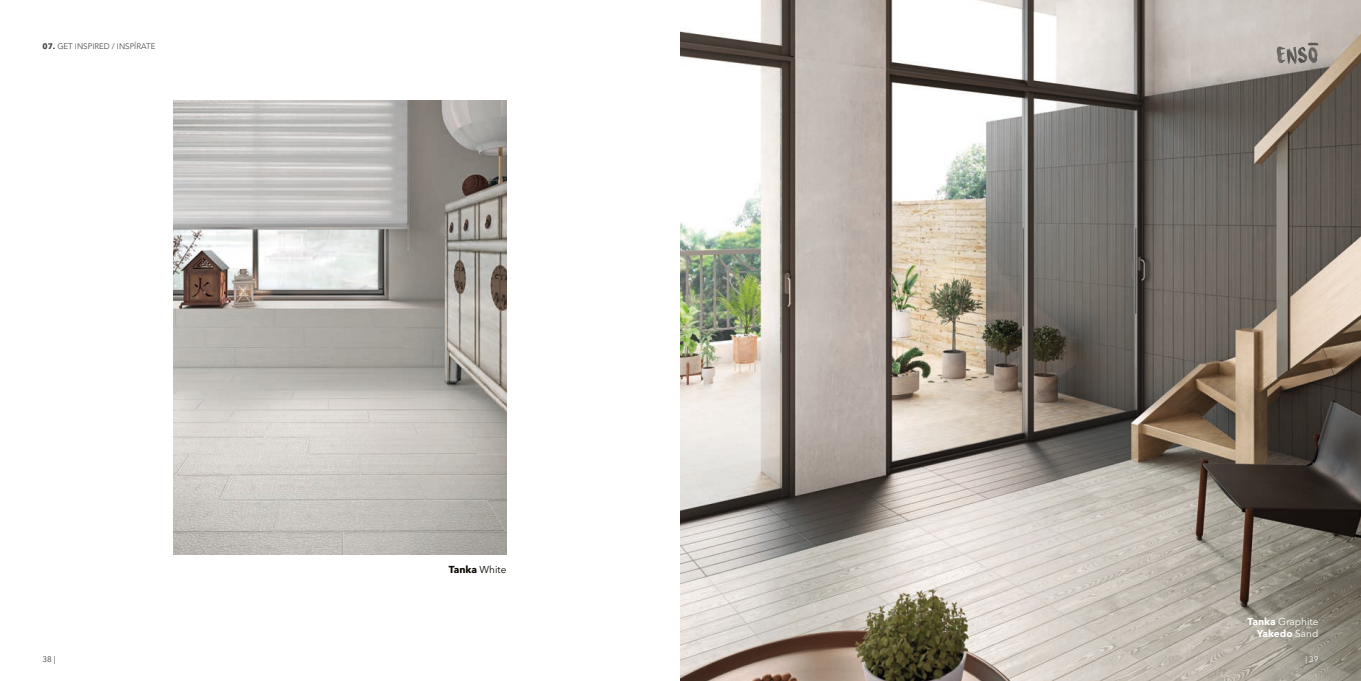
<style>
.page{position:relative;width:1361px;height:681px;background:#fff}
.page>*{position:absolute;margin:0;border:0;box-sizing:border-box;transform-origin:0 0}
.t1{font:10px/12px "Avenir Next LT Pro";color:#fff;text-align:right}
.t2{font:700 10px "Avenir Next LT Pro";letter-spacing:-.005em;color:#0b0801}
.t3{font:300 8px "Avenir LT Std";color:#3d3d3c}
.t4{font:8px "Avenir Next LT Pro";color:#3d3d3c}
.t5{font:8px "Avenir Next LT Pro";color:#fff}
.s1{font-family:"Avenir Next LT Pro";font-weight:700}
.s2{font-weight:400}
.s3{font-weight:700}
</style>
<div class="page">
<img style="left:680px;top:0;width:681px;height:680px">
<img style="left:173px;top:100px;width:334px;height:453px">
<svg style="left:1276px;top:43px;width:42px;height:21px"></svg>
<p class="t3" style="left:43px;top:41px;width:114px"><span class="s1">07.</span> GET INSPIRED / INSPÍRATE</p>
<p class="t2" style="left:449px;top:563px;width:59px">Tanka <span class="s2">White</span></p>
<p class="t1" style="left:1247px;top:615px;width:72px"><span class="s3">Tanka</span> Graphite<br><span class="s3">Yakedo</span> Sand</p>
<p class="t4" style="left:43px;top:654px;width:15px">38 |</p>
<p class="t5" style="left:1305px;top:654px;width:15px">| 39</p>
</div>
